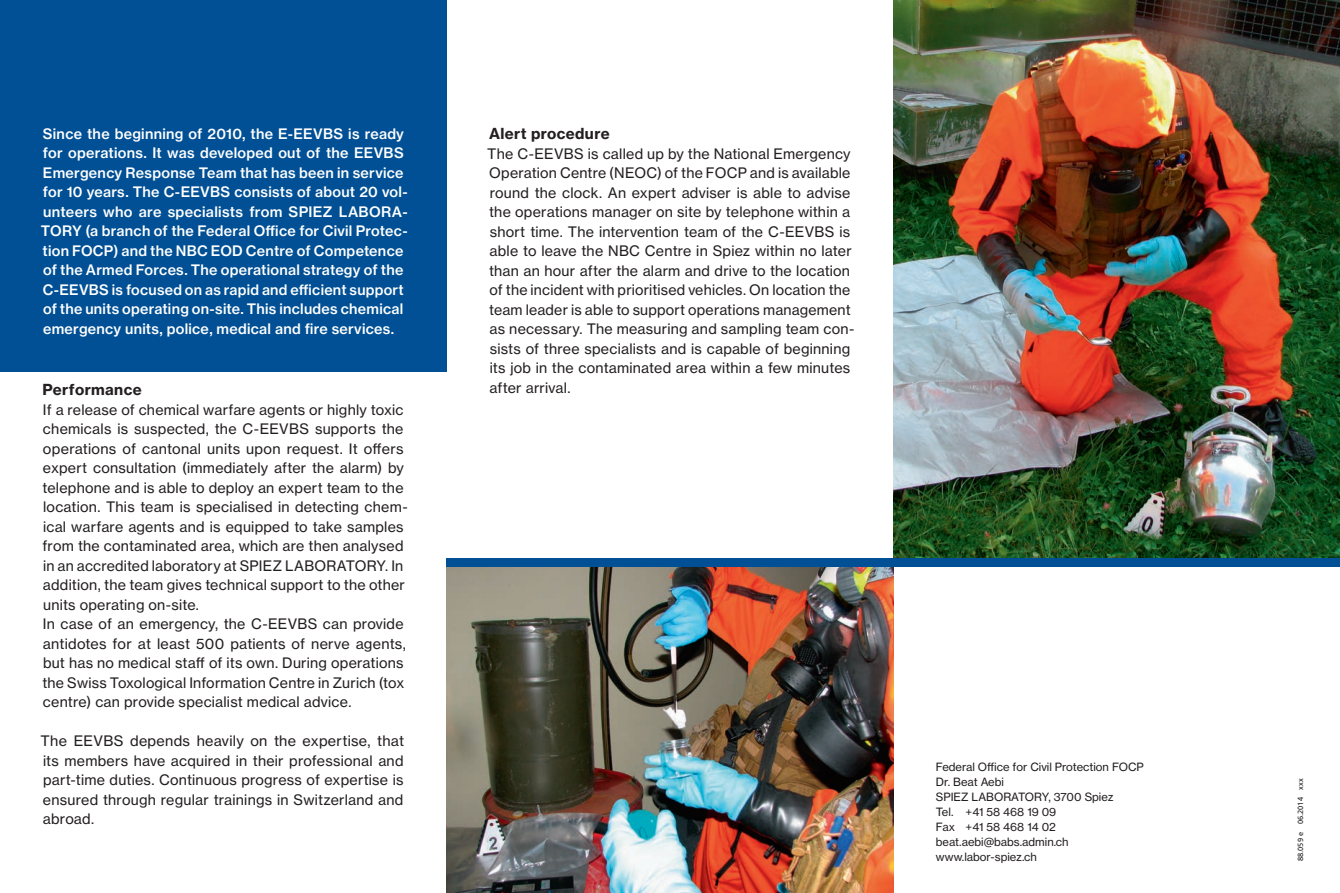
<style>
.page{position:relative;width:1340px;height:893px;background:#fff}
.page>*{position:absolute;margin:0;border:0;box-sizing:border-box;transform-origin:0 0}
.t1{font:15px "N Haas Grotesk TX Std 75 Bd";letter-spacing:.025em;color:#231f20}
.t2{font:14.25px/19.5px "N Haas Grotesk TX Std 55 Rg";letter-spacing:.015em;color:#231f20}
.t3{font:14.25px/19.5px "N Haas Grotesk TX Std 65 Md";letter-spacing:.02em;color:#fff}
.t4{font:11.25px/15px "N Haas Grotesk TX Std 55 Rg";color:#231f20}
.t5{font:7.5px "Frutiger LT Std";color:#231f20}
</style>
<div class="page">
<img style="left:893px;top:0;width:446px;height:558px">
<img style="left:446px;top:567px;width:447px;height:326px">
<div style="left:0;top:0;width:446px;height:371px;background:#015095"></div>
<div style="left:446px;top:558px;width:893px;height:9px;background:#015095"></div>
<p class="t3" style="left:41px;top:124px;width:368px">Since the beginning of 2010, the E-EEVBS is ready for operations. It was developed out of the EEVBS Emergency Response Team that has been in service for 10 years. The C-EEVBS consists of about 20 vol&shy;unteers who are specialists from SPIEZ LABORA-TORY (a branch of the Federal Office for Civil Protec&shy;tion FOCP) and the NBC EOD Centre of Competence of the Armed Forces. The operational strategy of the C-EEVBS is focused on as rapid and efficient support of the units operating on-site. This includes chemical emergency units, police, medical and fire services.</p>
<p class="t1" style="left:43px;top:380px;width:101px">Performance</p>
<p class="t2" style="left:42px;top:400px;width:367px">If a release of chemical warfare agents or highly toxic chemicals is suspected, the C-EEVBS supports the operations of cantonal units upon request. It offers expert consultation (immediately after the alarm) by telephone and is able to deploy an expert team to the location. This team is specialised in detecting chem&shy;ical warfare agents and is equipped to take samples from the contaminated area, which are then analysed in an accredited laboratory at SPIEZ LABORATORY. In addition, the team gives technical support to the other units operating on-site.<br>In case of an emergency, the C-EEVBS can provide antidotes for at least 500 patients of nerve agents, but has no medical staff of its own. During operations the Swiss Toxological Information Centre in Zurich (tox centre) can provide specialist medical advice.</p>
<p class="t2" style="left:41px;top:731px;width:365px;text-align:justify">The EEVBS depends heavily on the expertise, that its members have acquired in their professional and part-time duties. Continuous progress of expertise is ensured through regular trainings in Switzerland and abroad.</p>
<p class="t1" style="left:489px;top:124px;width:122px">Alert procedure</p>
<p class="t2" style="left:487px;top:144px;width:368px">The C-EEVBS is called up by the National Emergency Operation Centre (NEOC) of the FOCP and is available round the clock. An expert adviser is able to advise the operations manager on site by telephone within a short time. The intervention team of the C-EEVBS is able to leave the NBC Centre in Spiez within no later than an hour after the alarm and drive to the location of the incident with prioritised vehicles. On location the team leader is able to support operations management as necessary. The measuring and sampling team con&shy;sists of three specialists and is capable of beginning its job in the contaminated area within a few minutes after arrival.</p>
<p class="t4" style="left:935px;top:759px;width:209px">Federal Office for Civil Protection FOCP<br>Dr. Beat Aebi<br>SPIEZ LABORATORY, 3700 Spiez<br>Tel. +41 58 468 19 09<br>Fax +41 58 468 14 02 beat.aebi@babs.admin.ch www.labor-spiez.ch</p>
<p class="t5" style="left:1295px;top:861px;width:84px;rotate:-90deg">88.059 e 06.2014 xxx</p>
</div>
